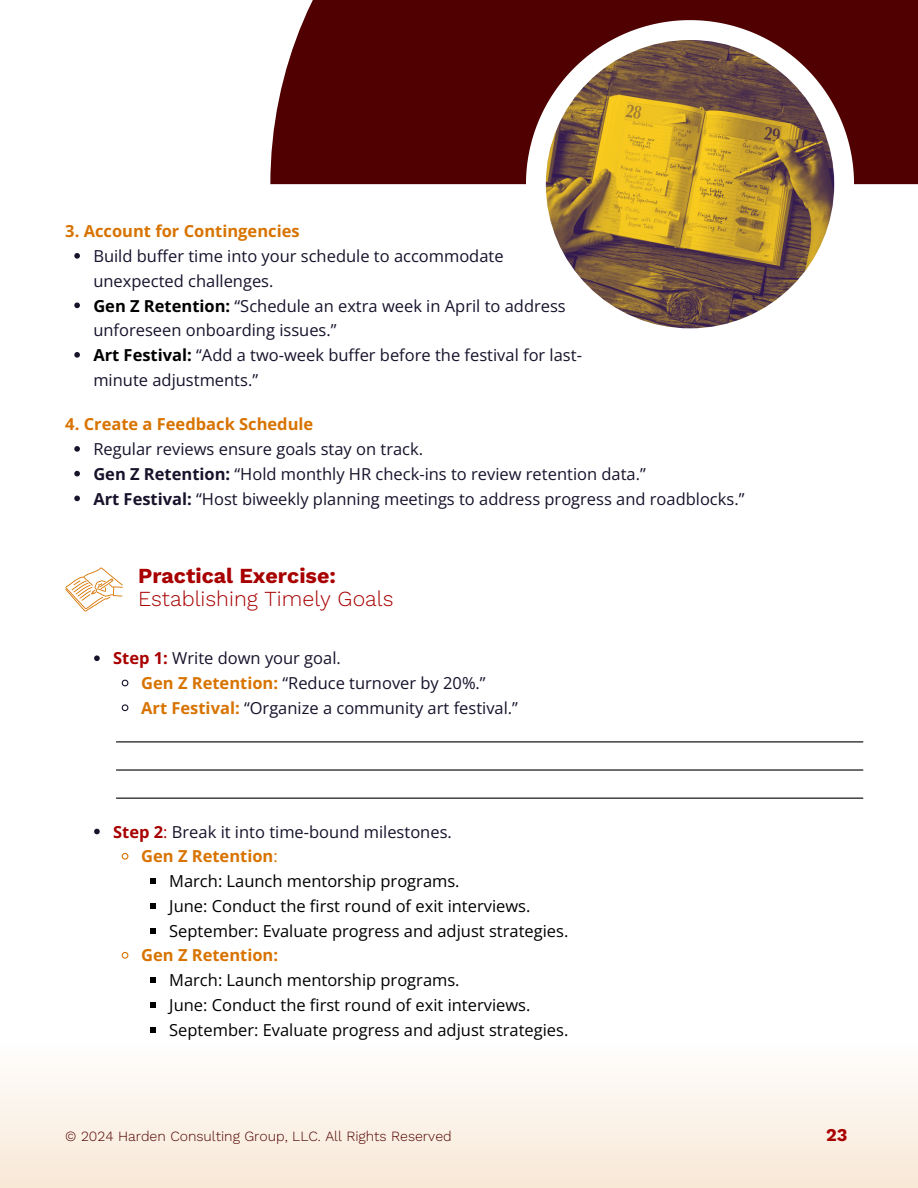
<style>
.page{position:relative;width:918px;height:1188px;background:#fff}
.page>*{position:absolute;margin:0;border:0;box-sizing:border-box;transform-origin:0 0}
.t1{font:300 21.45px/23.7px "Work Sans";color:#a80000}
.t2{font:700 18px "Work Sans";color:#a80000}
.t3{font:16.5px/24.8px "Open Sans";color:#18122b}
.t4{font:16.5px "Open Sans";color:#000}
.t5{font:700 16.5px "Open Sans";color:#d87300}
.t6{font:300 14.1px "Work Sans";color:#500001}
.s1{font-weight:700;color:#000}
.s2{font-weight:700}
.s3{font-weight:700;color:#a80000}
.s4{font-weight:700;color:#d87300}
.s5{color:#a80000}
.s6{font-weight:400}
</style>
<div class="page">
<div style="left:0;top:1045px;width:918px;height:143px;background:linear-gradient(to bottom,#fefefd,#f8e8d6)"></div>
<div style="left:270px;top:0;width:648px;height:184px;background:#500001"></div>
<svg style="left:526px;top:20px;width:328px;height:309px"></svg>
<img style="left:546px;top:40px;width:288px;height:288px;border-radius:50%">
<svg style="left:65px;top:568px;width:58px;height:43px"></svg>
<svg style="left:94px;top:655px;width:6px;height:6px"></svg>
<svg style="left:121px;top:679px;width:8px;height:8px"></svg>
<svg style="left:121px;top:704px;width:8px;height:8px"></svg>
<svg style="left:94px;top:829px;width:6px;height:5px"></svg>
<svg style="left:121px;top:852px;width:8px;height:8px"></svg>
<svg style="left:150px;top:878px;width:6px;height:6px"></svg>
<svg style="left:150px;top:903px;width:6px;height:6px"></svg>
<svg style="left:150px;top:928px;width:6px;height:5px"></svg>
<svg style="left:121px;top:951px;width:8px;height:8px"></svg>
<svg style="left:150px;top:977px;width:6px;height:6px"></svg>
<svg style="left:150px;top:1002px;width:6px;height:6px"></svg>
<svg style="left:150px;top:1027px;width:6px;height:5px"></svg>
<hr style="left:116px;top:741px;width:747px;height:1px;background:#000">
<hr style="left:116px;top:769px;width:747px;height:2px;background:#000">
<hr style="left:116px;top:798px;width:747px;height:1px;background:#000">
<svg style="left:74px;top:253px;width:6px;height:6px"></svg>
<svg style="left:74px;top:303px;width:6px;height:5px"></svg>
<svg style="left:74px;top:352px;width:6px;height:6px"></svg>
<svg style="left:74px;top:446px;width:6px;height:6px"></svg>
<svg style="left:74px;top:471px;width:6px;height:5px"></svg>
<svg style="left:74px;top:496px;width:6px;height:5px"></svg>
<p class="t5" style="left:65px;top:220px;width:236px">3. Account for Contingencies</p>
<p class="t3" style="left:93px;top:243px;width:412px">Build buffer time into your schedule to accommodate unexpected challenges.</p>
<p class="t3" style="left:93px;top:293px;width:474px"><span class="s1">Gen Z Retention:</span> “Schedule an extra week in April to address unforeseen onboarding issues.”</p>
<p class="t3" style="left:93px;top:342px;width:490px"><span class="s1">Art Festival:</span> “Add a two-week buffer before the festival for last&shy;minute adjustments.”</p>
<p class="t5" style="left:65px;top:413px;width:250px">4. Create a Feedback Schedule</p>
<p class="t3" style="left:93px;top:436px;width:331px">Regular reviews ensure goals stay on track.</p>
<p class="t3" style="left:93px;top:461px;width:554px"><span class="s2">Gen Z Retention:</span> “Hold monthly HR check-ins to review retention data.”</p>
<p class="t3" style="left:93px;top:486px;width:653px"><span class="s2">Art Festival:</span> “Host biweekly planning meetings to address progress and roadblocks.”</p>
<p class="t1" style="left:138px;top:564px;width:257px"><span class="s2">Practical Exercise:<br></span>Establishing Timely Goals</p>
<p class="t3" style="left:113px;top:646px;width:229px"><span class="s3">Step 1:</span> Write down your goal.</p>
<p class="t3" style="left:141px;top:670px;width:346px"><span class="s4">Gen Z Retention:</span> “Reduce turnover by 20%.”</p>
<p class="t3" style="left:141px;top:695px;width:378px"><span class="s4">Art Festival:</span> “Organize a community art festival.”</p>
<p class="t3" style="left:113px;top:819px;width:340px"><span class="s3">Step 2</span><span class="s5">:</span> Break it into time-bound milestones.</p>
<p class="t5" style="left:141px;top:845px;width:138px">Gen Z Retention<span class="s6">:</span></p>
<p class="t4" style="left:169px;top:870px;width:292px">March: Launch mentorship programs.</p>
<h2 class="t4" style="left:169px;top:894px;width:363px">June: Conduct the first round of exit interviews.</h2>
<p class="t4" style="left:169px;top:919px;width:401px">September: Evaluate progress and adjust strategies.</p>
<p class="t5" style="left:141px;top:944px;width:138px">Gen Z Retention:</p>
<p class="t4" style="left:169px;top:969px;width:292px">March: Launch mentorship programs.</p>
<p class="t4" style="left:169px;top:993px;width:363px">June: Conduct the first round of exit interviews.</p>
<h1 class="t4" style="left:169px;top:1018px;width:401px">September: Evaluate progress and adjust strategies.</h1>
<p class="t6" style="left:65px;top:1128px;width:388px">© 2024 Harden Consulting Group, LLC. All Rights Reserved</p>
<p class="t2" style="left:826px;top:1124px;width:23px">23</p>
</div>
